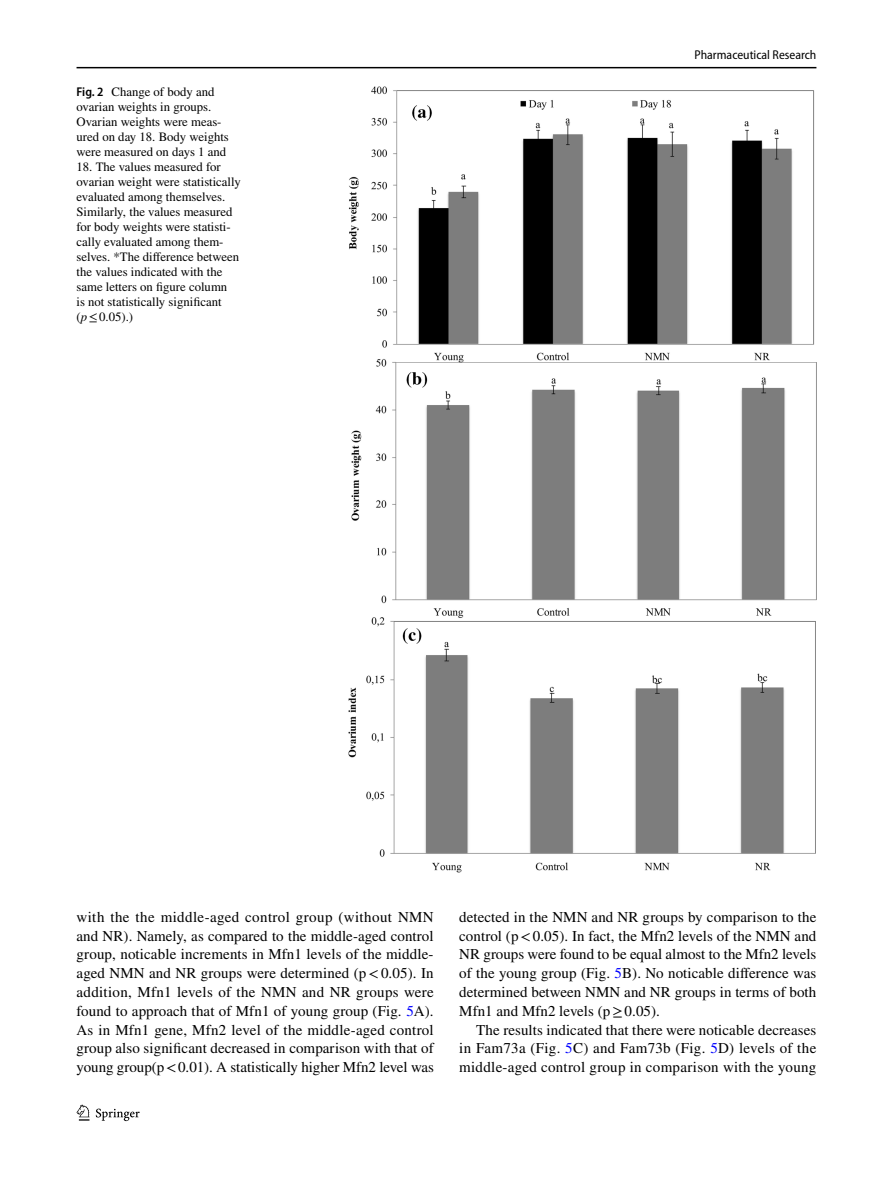
<style>
.page{position:relative;width:893px;height:1187px;background:#fff}
.page>*{position:absolute;margin:0;border:0;box-sizing:border-box;transform-origin:0 0}
.t1{font:15px/18.8px "STIX";letter-spacing:.005em;color:#000;text-align:justify}
.t2{font:12.75px/15px "STIX";color:#000}
.t3{font:semi-condensed 12.75px "Myriad Pro";color:#000}
.s1{font-family:"Myriad Pro";font-weight:600;font-stretch:semi-condensed}
.s2{font-style:italic}
.s3{color:#00f}
</style>
<div class="page">
<hr style="left:77px;top:67px;width:739px;height:1px;background:#000">
<svg style="left:77px;top:1104px;width:12px;height:16px"></svg>
<svg style="left:96px;top:1108px;width:44px;height:12px"></svg>
<img style="left:349px;top:87px;width:467px;height:785px">
<p class="t2" style="left:77px;top:85px;width:154px"><span class="s1">Fig. 2</span> Change of body and ovarian weights in groups.<br>Ovarian weights were meas&shy;ured on day 18. Body weights were measured on days 1 and</p>
<p class="t2" style="left:77px;top:160px;width:166px">18. The values measured for ovarian weight were statistically evaluated among themselves.<br>Similarly, the values measured for body weights were statisti&shy;cally evaluated among them&shy;selves. *The difference between the values indicated with the same letters on figure column<br>is not statistically significant (<span class="s2">p</span>≤0.05).)</p>
<p class="t3" style="left:694px;top:48px;width:123px">Pharmaceutical Research</p>
<p class="t1" style="left:77px;top:908px;width:359px">with the the middle-aged control group (without NMN and NR). Namely, as compared to the middle-aged control group, noticable increments in Mfn1 levels of the middle&shy;aged NMN and NR groups were determined (p&lt;0.05). In addition, Mfn1 levels of the NMN and NR groups were found to approach that of Mfn1 of young group (Fig. <span class="s3">5</span>A).<br>As in Mfn1 gene, Mfn2 level of the middle-aged control group also significant decreased in comparison with that of young group(p&lt;0.01). A statistically higher Mfn2 level was</p>
<p class="t1" style="left:459px;top:908px;width:359px">detected in the NMN and NR groups by comparison to the control (p&lt;0.05). In fact, the Mfn2 levels of the NMN and NR groups were found to be equal almost to the Mfn2 levels of the young group (Fig. <span class="s3">5</span>B). No noticable difference was determined between NMN and NR groups in terms of both Mfn1 and Mfn2 levels (p≥0.05).</p>
<p class="t1" style="left:459px;top:1021px;width:359px;text-indent:17px">The results indicated that there were noticable decreases in Fam73a (Fig. <span class="s3">5</span>C) and Fam73b (Fig. <span class="s3">5</span>D) levels of the middle-aged control group in comparison with the young</p>
</div>
